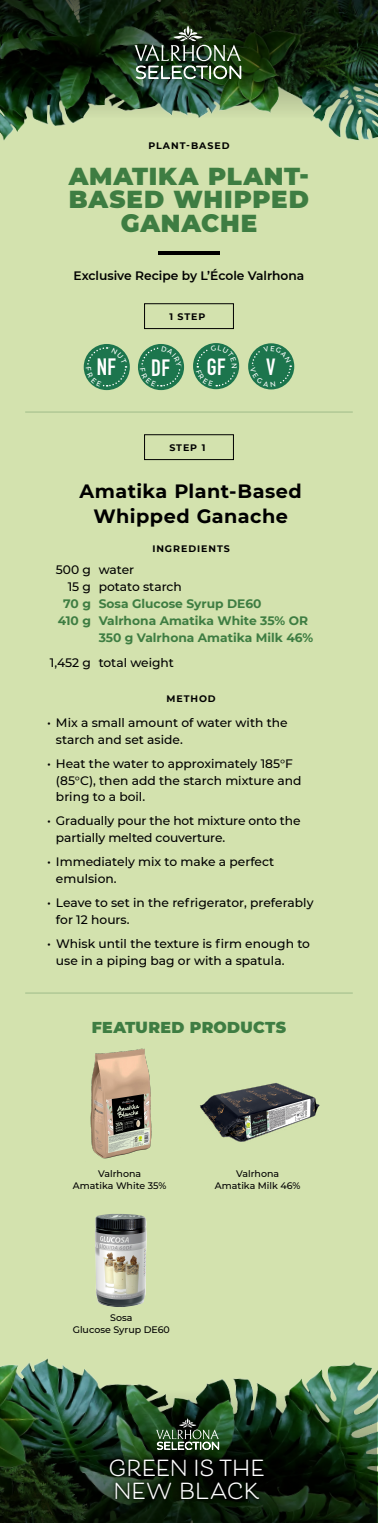
<style>
.page{position:relative;width:378px;height:1523px;background:#fff}
.page>*{position:absolute;margin:0;border:0;box-sizing:border-box;transform-origin:0 0}
.t1{font:700 25.58px/23.6px "Beloved Sans";letter-spacing:-.01em;color:#fff}
.t2{font:900 24.5px/23.3px "Montserrat";letter-spacing:.035em;color:#3e7d42;text-align:center}
.t3{font:700 23.31px "DIN Condensed";color:#fff}
.t4{font:700 23.17px "DIN Condensed";color:#fff}
.t5{font:700 23.13px "DIN Condensed";color:#fff}
.t6{font:700 19.25px/25.7px "Montserrat";letter-spacing:.02em;color:#000;text-align:center}
.t7{font:900 15.75px "Montserrat";letter-spacing:.02em;color:#3e7d42}
.t8{font:500 12.25px/16.8px "Montserrat";color:#000}
.t9{font:700 12.25px/16.8px "Montserrat";color:#3e7d42}
.t10{font:600 12.25px "Montserrat";color:#000}
.t11{font:500 9.45px/11.5px "Montserrat";color:#000;text-align:center}
.t12{font:700 9.45px "Montserrat";letter-spacing:.1em;color:#000}
</style>
<div class="page">
<div style="left:0;top:0;width:378px;height:1522px;background:#d3e2ae"></div>
<img style="left:0;top:1358px;width:378px;height:164px">
<img style="left:0;top:1389px;width:377px;height:133px">
<div style="left:106px;top:1455px;width:162px;height:48px;background:#000;opacity:.75"></div>
<svg style="left:156px;top:1418px;width:63px;height:31px;background:#445f44"></svg>
<hr style="left:158px;top:251px;width:62px;height:4px;background:#000">
<div style="left:144px;top:303px;width:90px;height:26px;border:1px solid #000"></div>
<hr style="left:25px;top:411px;width:328px;height:2px;background:#b5cc99">
<hr style="left:25px;top:992px;width:328px;height:2px;background:#b5cc99">
<img style="left:0;top:118px;width:378px;height:23px">
<img style="left:0;top:0;width:378px;height:118px">
<img style="left:135px;top:26px;width:106px;height:53px">
<div style="left:144px;top:434px;width:90px;height:26px;border:1px solid #000"></div>
<div style="left:138px;top:344px;width:46px;height:46px;background:#1c754d;border-radius:50%"></div>
<svg style="left:248px;top:343px;width:46px;height:46px"></svg>
<div style="left:84px;top:344px;width:46px;height:46px;background:#1c754d;border-radius:50%"></div>
<img style="left:90px;top:1048px;width:62px;height:111px">
<img style="left:200px;top:1083px;width:120px;height:59px">
<img style="left:95px;top:1214px;width:52px;height:92px">
<svg style="left:194px;top:343px;width:44px;height:46px"></svg>
<svg style="left:139px;top:345px;width:43px;height:42px"></svg>
<svg style="left:250px;top:344px;width:44px;height:44px;background:#3c885e"></svg>
<svg style="left:84px;top:345px;width:44px;height:42px"></svg>
<p class="t12" style="left:148px;top:139px;width:83px">PLANT-BASED</p>
<h2 class="t2" style="left:69px;top:163px;width:242px">AMATIKA PLANT-<br>BASED WHIPPED<br>GANACHE</h2>
<p class="t10" style="left:74px;top:267px;width:232px">Exclusive Recipe by L’École Valrhona</p>
<p class="t12" style="left:169px;top:310px;width:38px">1 STEP</p>
<h3 class="t3" style="left:97px;top:351px;width:21px">NF</h3>
<h3 class="t4" style="left:207px;top:351px;width:20px">GF</h3>
<h3 class="t3" style="left:151px;top:352px;width:21px">DF</h3>
<h3 class="t5" style="left:266px;top:351px;width:11px">V</h3>
<p class="t12" style="left:169px;top:440px;width:38px">STEP 1</p>
<h3 class="t6" style="left:80px;top:477px;width:224px">Amatika Plant-Based<br>Whipped Ganache</h3>
<p class="t12" style="left:152px;top:541px;width:79px">INGREDIENTS</p>
<p class="t8" style="left:99px;top:561px;width:85px">water<br>potato starch</p>
<p class="t9" style="left:99px;top:595px;width:216px">Sosa Glucose Syrup DE60<br>Valrhona Amatika White 35% OR<br>350 g Valrhona Amatika Milk 46%</p>
<p class="t8" style="left:99px;top:653px;width:77px">total weight</p>
<p class="t8" style="left:56px;top:561px;width:37px;text-align:right">500 g<br>15 g</p>
<p class="t9" style="left:58px;top:594px;width:35px;text-align:center">70 g<br>410 g</p>
<p class="t8" style="left:50px;top:653px;width:43px">1,452 g</p>
<p class="t12" style="left:166px;top:692px;width:51px">METHOD</p>
<p class="t8" style="left:56px;top:713px;width:233px;text-indent:-9px">• Mix a small amount of water with the starch and set aside.</p>
<p class="t8" style="left:56px;top:754px;width:247px;text-indent:-9px">• Heat the water to approximately 185°F (85°C), then add the starch mixture and bring to a boil.</p>
<p class="t8" style="left:56px;top:812px;width:246px;text-indent:-9px">• Gradually pour the hot mixture onto the partially melted couverture.</p>
<p class="t8" style="left:56px;top:853px;width:220px;text-indent:-9px">• Immediately mix to make a perfect emulsion.</p>
<p class="t8" style="left:56px;top:894px;width:259px;text-indent:-9px">• Leave to set in the refrigerator, preferably for 12 hours.</p>
<p class="t8" style="left:56px;top:935px;width:255px;text-indent:-9px">• Whisk until the texture is firm enough to use in a piping bag or with a spatula.</p>
<p class="t7" style="left:92px;top:1015px;width:196px">FEATURED PRODUCTS</p>
<p class="t11" style="left:73px;top:1167px;width:95px">Valrhona<br>Amatika White 35%</p>
<p class="t11" style="left:215px;top:1167px;width:87px">Valrhona<br>Amatika Milk 46%</p>
<p class="t11" style="left:73px;top:1311px;width:99px">Sosa<br>Glucose Syrup DE60</p>
<h1 class="t1" style="left:108px;top:1455px;width:158px">GREEN IS THE<br>NEW BLACK</h1>
</div>
